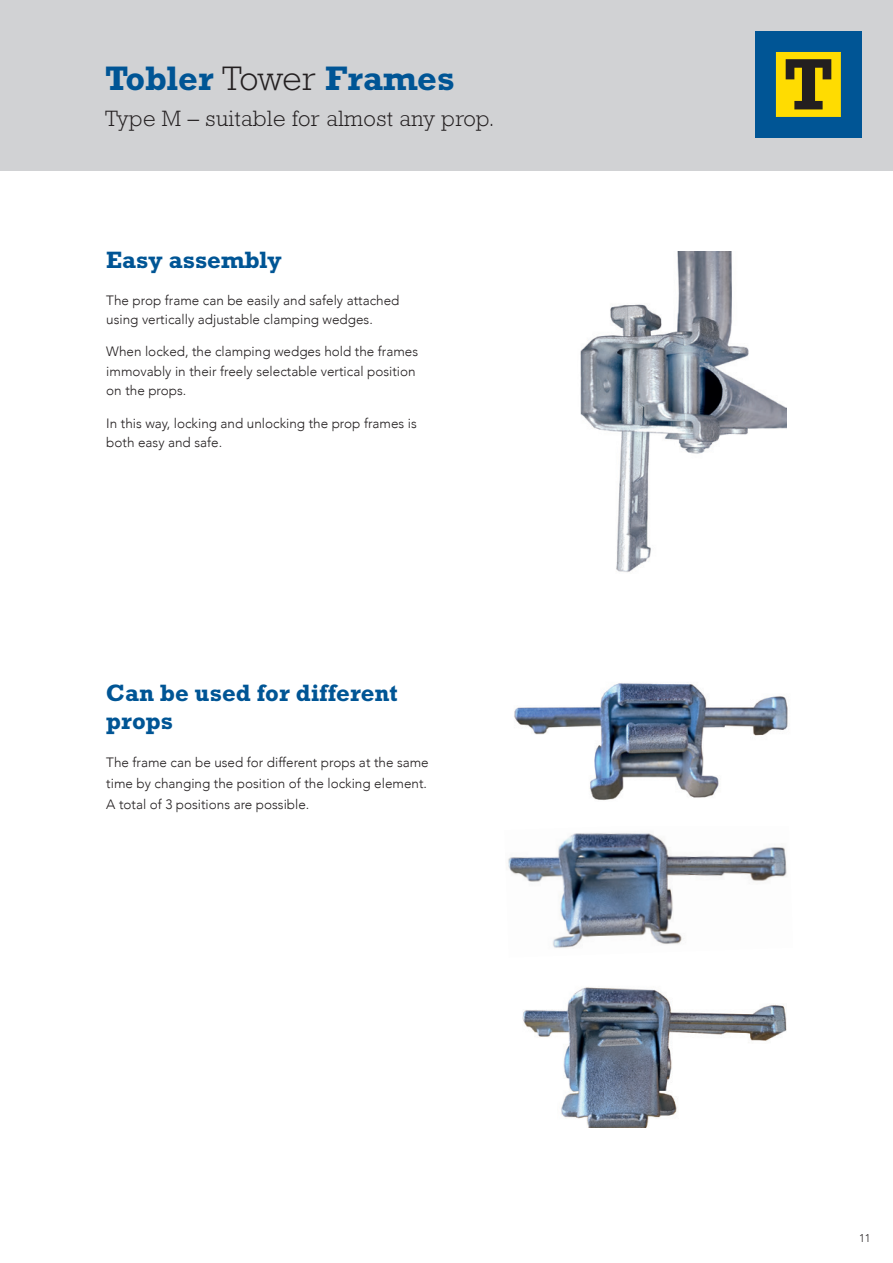
<style>
.page{position:relative;width:893px;height:1263px;background:#fff}
.page>*{position:absolute;margin:0;border:0;box-sizing:border-box;transform-origin:0 0}
.t1{font:700 34.5px "Rockwell Std";color:#005595}
.t2{font:700 24px/28.5px "Rockwell Std";color:#005595}
.t3{font:300 22.5px "Rockwell Std";letter-spacing:.02em;color:#231f20}
.t4{font:300 13.5px/19.5px "Avenir";color:#231f20}
.t5{font:300 11.25px "Avenir";color:#231f20}
.s1{font-weight:300;color:#231f20}
</style>
<div class="page">
<img style="left:580px;top:251px;width:206px;height:321px">
<img style="left:508px;top:833px;width:279px;height:115px">
<img style="left:522px;top:987px;width:265px;height:140px">
<img style="left:514px;top:683px;width:274px;height:118px">
<div style="left:0;top:0;width:893px;height:170px;background:#d1d2d4"></div>
<div style="left:755px;top:31px;width:107px;height:107px;background:#005595"></div>
<div style="left:776px;top:52px;width:64px;height:64px;background:#ffdc01"></div>
<div style="left:776px;top:52px;width:65px;height:65px;border:1px solid #ffdc01"></div>
<svg style="left:786px;top:59px;width:45px;height:50px"></svg>
<h1 class="t1" style="left:105px;top:58px;width:351px">Tobler <span class="s1">Tower</span> Frames</h1>
<h3 class="t3" style="left:105px;top:105px;width:391px">Type M – suitable for almost any prop.</h3>
<h2 class="t2" style="left:106px;top:245px;width:177px">Easy assembly</h2>
<p class="t4" style="left:106px;top:290px;width:295px">The prop frame can be easily and safely attached using vertically adjustable clamping wedges.</p>
<p class="t4" style="left:106px;top:342px;width:313px">When locked, the clamping wedges hold the frames immovably in their freely selectable vertical position on the props.</p>
<p class="t4" style="left:106px;top:413px;width:312px">In this way, locking and unlocking the prop frames is both easy and safe.</p>
<h2 class="t2" style="left:106px;top:678px;width:293px">Can be used for different props</h2>
<p class="t4" style="left:106px;top:752px;width:324px;line-height:21px">The frame can be used for different props at the same time by changing the position of the locking element.<br>A total of 3 positions are possible.</p>
<p class="t5" style="left:859px;top:1231px;width:13px">11</p>
</div>
